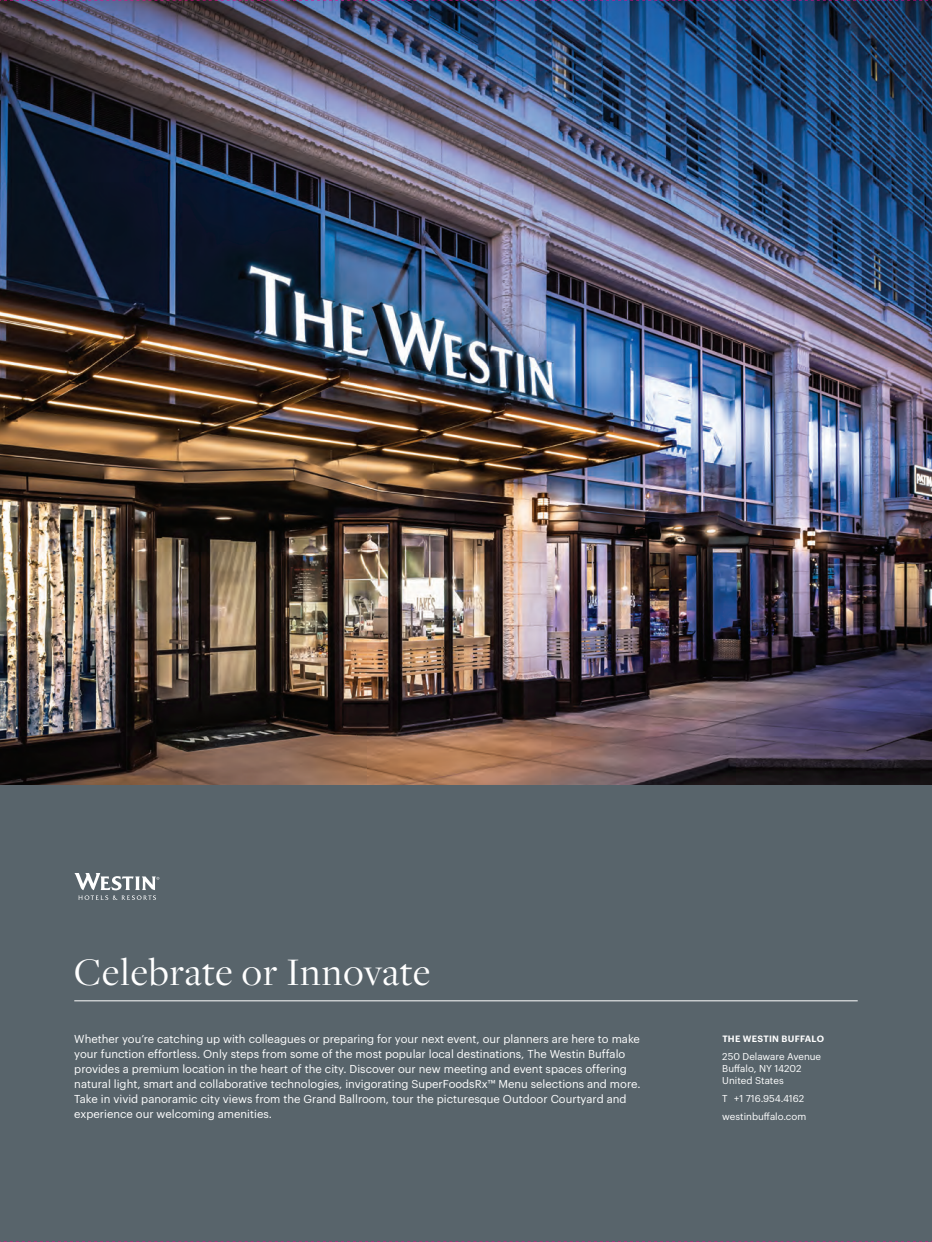
<style>
.page{position:relative;width:932px;height:1242px;background:#fff}
.page>*{position:absolute;margin:0;border:0;box-sizing:border-box;transform-origin:0 0}
.HEADLINE_Medium{font:40.5px "Freight Disp Pro";letter-spacing:.02em;color:#fff}
.BODY_Copy_K_O{font:11.25px/15px "Graphik Starwood";color:#fff}
.t1{font:9.75px/12px "Graphik Starwood";color:#fff}
.t2{font:600 9px "Graphik Starwood";letter-spacing:.03em;color:#fff}
</style>
<div class="page">
<img style="left:0;top:0;width:932px;height:1242px">
<p class="HEADLINE_Medium" style="left:74px;top:946px;width:357px">Celebrate or Innovate</p>
<p class="BODY_Copy_K_O" style="left:74px;top:1031px;width:568px">Whether you’re catching up with colleagues or preparing for your next event, our planners are here to make your function effortless. Only steps from some of the most popular local destinations, The Westin Buffalo provides a premium location in the heart of the city. Discover our new meeting and event spaces offering natural light, smart and collaborative technologies, invigorating SuperFoodsRx™ Menu selections and more.<br>Take in vivid panoramic city views from the Grand Ballroom, tour the picturesque Outdoor Courtyard and experience our welcoming amenities.</p>
<p class="t2" style="left:722px;top:1031px;width:103px">THE WESTIN BUFFALO</p>
<p class="t1" style="left:722px;top:1049px;width:100px">250 Delaware Avenue<br>Buffalo, NY 14202<br>United States</p>
<p class="t1" style="left:722px;top:1091px;width:83px">T +1 716.954.4162</p>
<p class="t1" style="left:722px;top:1109px;width:85px">westinbuffalo.com</p>
</div>
